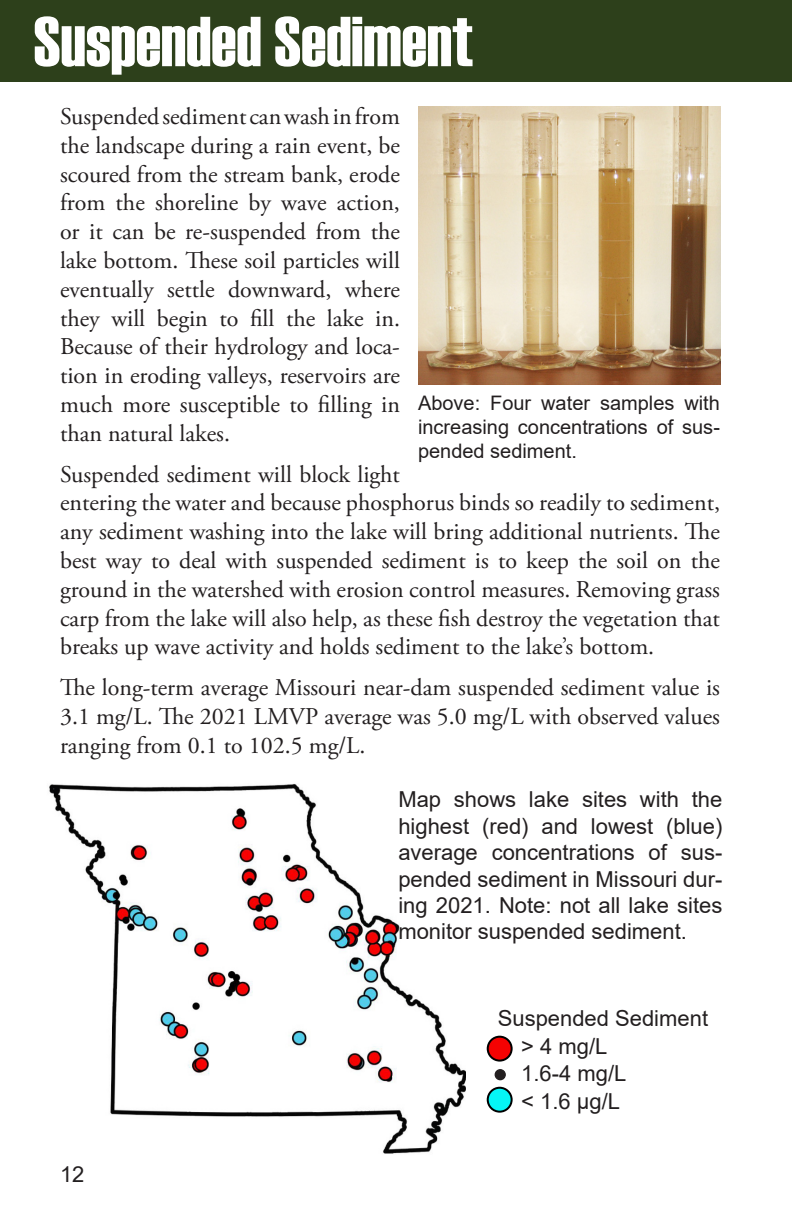
<style>
.page{position:relative;width:792px;height:1224px;background:#fff}
.page>*{position:absolute;margin:0;border:0;box-sizing:border-box;transform-origin:0 0}
.Header_White_Text{font:70.6px "Haettenschweiler";color:#fff}
.Body_Text{font:24px/28.8px "Adobe Garamond Pro";color:#231f20;text-align:justify}
.Explanation_text{font:22px/26.4px "Arial";color:#231f20;text-align:justify}
.Photo_Caption{font:20px/24px "Arial";color:#231f20;text-align:justify}
</style>
<div class="page">
<img style="left:49px;top:783px;width:417px;height:371px">
<div style="left:0;top:0;width:792px;height:82px;background:#2d401b"></div>
<div style="left:488px;top:1037px;width:24px;height:24px;background:#f50202;border-radius:50%"></div>
<div style="left:487px;top:1036px;width:26px;height:26px;border:2px solid #000;border-radius:50%"></div>
<div style="left:488px;top:1088px;width:24px;height:24px;background:#05f6f6;border-radius:50%"></div>
<div style="left:487px;top:1087px;width:26px;height:26px;border:2px solid #000;border-radius:50%"></div>
<div style="left:495px;top:1070px;width:10px;height:10px;background:#231f20;border-radius:50%"></div>
<div style="left:495px;top:1069px;width:11px;height:11px;border:1px solid #231f20;border-radius:50%"></div>
<img style="left:418px;top:107px;width:302px;height:278px">
<p class="Header_White_Text" style="left:34px;top:-6px;width:441px">Suspended Sediment</p>
<p class="Body_Text" style="left:60px;top:103px;width:342px">Suspended sediment can wash in from the landscape during a rain event, be scoured from the stream bank, erode from the shoreline by wave action, or it can be re-suspended from the lake bottom. These soil particles will eventually settle downward, where they will begin to fill the lake in.<br>Because of their hydrology and loca&shy;tion in eroding valleys, reservoirs are much more susceptible to filling in than natural lakes.</p>
<p class="Body_Text" style="left:60px;top:460px;width:662px;text-align:left">Suspended sediment will block light<br>entering the water and because phosphorus binds so readily to sediment, any sediment washing into the lake will bring additional nutrients. The best way to deal with suspended sediment is to keep the soil on the ground in the watershed with erosion control measures. Removing grass carp from the lake will also help, as these fish destroy the vegetation that breaks up wave activity and holds sediment to the lake’s bottom.</p>
<p class="Body_Text" style="left:60px;top:674px;width:662px">The long-term average Missouri near-dam suspended sediment value is 3.1 mg/L. The 2021 LMVP average was 5.0 mg/L with observed values ranging from 0.1 to 102.5 mg/L.</p>
<p class="Photo_Caption" style="left:418px;top:391px;width:303px">Above: Four water samples with increasing concentrations of sus&shy;pended sediment.</p>
<p class="Explanation_text" style="left:398px;top:786px;width:325px">Map shows lake sites with the highest (red) and lowest (blue) average concentrations of sus&shy;pended sediment in Missouri dur&shy;ing 2021. Note: not all lake sites monitor suspended sediment.</p>
<p class="Explanation_text" style="left:498px;top:1005px;width:212px">Suspended Sediment</p>
<p class="Explanation_text" style="left:60px;top:1161px;width:26px">12</p>
<p class="Explanation_text" style="left:521px;top:1033px;width:88px">&gt; 4 mg/L</p>
<p class="Explanation_text" style="left:521px;top:1088px;width:100px">&lt; 1.6 µg/L</p>
<p class="Explanation_text" style="left:521px;top:1060px;width:107px">1.6-4 mg/L</p>
</div>
